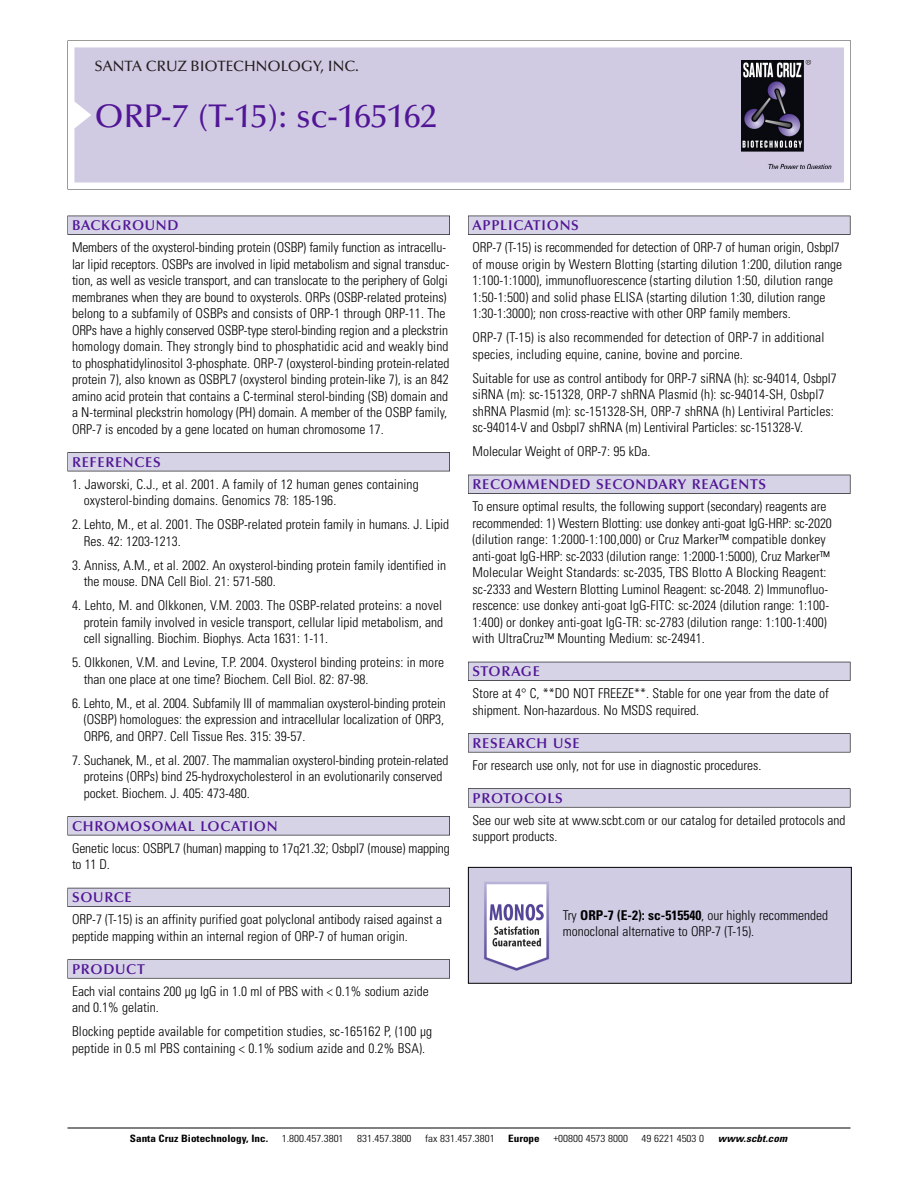
<style>
.page{position:relative;width:918px;height:1188px;background:#fff}
.page>*{position:absolute;margin:0;border:0;box-sizing:border-box;transform-origin:0 0}
.t1{font:500 33px "Optima";color:#511695}
.t2{font:500 15px "Optima";color:#231f20}
.t3{font:600 14.25px "Optima";letter-spacing:.05em;color:#511695}
.t4{font:300 condensed 13.5px/16.5px "Univers";color:#000}
.t5{font:300 condensed 10.2px "Univers";color:#000;scale:1.1 1}
.t6{font:700 condensed 10.2px "Univers";color:#000;scale:1.1 1}
.t7{font:italic 700 condensed 10.2px "Univers";letter-spacing:.005em;color:#000;scale:1.1 1}
.s1{font-weight:700}
</style>
<div class="page">
<svg style="left:68px;top:40px;width:783px;height:149px"></svg>
<div style="left:74px;top:47px;width:770px;height:135px;background:#d1cae3"></div>
<img style="left:741px;top:60px;width:90px;height:108px">
<div style="left:68px;top:216px;width:382px;height:19px;background:#525155"></div>
<div style="left:68px;top:216px;width:381px;height:18px;background:#d7d3e7"></div>
<div style="left:68px;top:452px;width:382px;height:19px;background:#525155"></div>
<div style="left:68px;top:453px;width:381px;height:18px;background:#d7d3e7"></div>
<div style="left:68px;top:816px;width:382px;height:19px;background:#545357"></div>
<div style="left:68px;top:817px;width:381px;height:18px;background:#d7d3e7"></div>
<div style="left:68px;top:888px;width:382px;height:19px;background:#54535a"></div>
<div style="left:68px;top:888px;width:381px;height:18px;background:#d7d3e7"></div>
<svg style="left:68px;top:959px;width:382px;height:20px"></svg>
<div style="left:68px;top:960px;width:381px;height:18px;background:#d7d3e7"></div>
<div style="left:468px;top:216px;width:382px;height:19px;background:#525155"></div>
<div style="left:468px;top:216px;width:382px;height:18px;background:#d7d3e7"></div>
<div style="left:468px;top:475px;width:382px;height:19px;background:#515055"></div>
<div style="left:468px;top:475px;width:382px;height:18px;background:#d7d3e7"></div>
<div style="left:468px;top:662px;width:382px;height:19px;background:#525158"></div>
<div style="left:468px;top:662px;width:382px;height:18px;background:#d7d3e7"></div>
<div style="left:468px;top:733px;width:382px;height:19px;background:#575759"></div>
<div style="left:468px;top:734px;width:382px;height:18px;background:#d7d3e7"></div>
<svg style="left:468px;top:788px;width:382px;height:20px"></svg>
<div style="left:468px;top:789px;width:382px;height:18px;background:#d7d3e7"></div>
<hr style="left:68px;top:1128px;width:782px;height:1px;background:#000">
<img style="left:470px;top:869px;width:380px;height:113px">
<div style="left:468px;top:867px;width:384px;height:117px;border:1px solid #000"></div>
<p class="t2" style="left:94px;top:61px;width:266px">SANTA CRUZ BIOTECHNOLOGY, INC.</p>
<h1 class="t1" style="left:94px;top:103px;width:344px">ORP-7 (T-15): sc-165162</h1>
<p class="t3" style="left:72px;top:219px;width:108px">BACKGROUND</p>
<p class="t4" style="left:72px;top:240px;width:379px">Members of the oxysterol-binding protein (OSBP) family function as intracellu&shy;lar lipid receptors. OSBPs are involved in lipid metabolism and signal transduc&shy;tion, as well as vesicle transport, and can translocate to the periphery of Golgi membranes when they are bound to oxysterols. ORPs (OSBP-related proteins) belong to a subfamily of OSBPs and consists of ORP-1 through ORP-11. The ORPs have a highly conserved OSBP-type sterol-binding region and a pleckstrin homology domain. They strongly bind to phosphatidic acid and weakly bind to phosphatidylinositol 3-phosphate. ORP-7 (oxysterol-binding protein-related protein 7), also known as OSBPL7 (oxysterol binding protein-like 7), is an 842 amino acid protein that contains a C-terminal sterol-binding (SB) domain and a N-terminal pleckstrin homology (PH) domain. A member of the OSBP family, ORP-7 is encoded by a gene located on human chromosome 17.</p>
<p class="t3" style="left:72px;top:456px;width:90px">REFERENCES</p>
<p class="t4" style="left:84px;top:477px;width:337px;text-indent:-12px">1. Jaworski, C.J., et al. 2001. A family of 12 human genes containing oxysterol-binding domains. Genomics 78: 185-196.</p>
<p class="t4" style="left:84px;top:517px;width:367px;text-indent:-12px">2. Lehto, M., et al. 2001. The OSBP-related protein family in humans. J. Lipid<br>Res. 42: 1203-1213.</p>
<p class="t4" style="left:84px;top:558px;width:364px;text-indent:-12px">3. Anniss, A.M., et al. 2002. An oxysterol-binding protein family identified in the mouse. DNA Cell Biol. 21: 571-580.</p>
<p class="t4" style="left:84px;top:598px;width:361px;text-align:justify;text-indent:-12px">4. Lehto, M. and Olkkonen, V.M. 2003. The OSBP-related proteins: a novel protein family involved in vesicle transport, cellular lipid metabolism, and cell signalling. Biochim. Biophys. Acta 1631: 1-11.</p>
<p class="t4" style="left:84px;top:655px;width:362px;text-indent:-12px">5. Olkkonen, V.M. and Levine, T.P. 2004. Oxysterol binding proteins: in more than one place at one time? Biochem. Cell Biol. 82: 87-98.</p>
<p class="t4" style="left:84px;top:696px;width:364px;text-indent:-12px">6. Lehto, M., et al. 2004. Subfamily III of mammalian oxysterol-binding protein (OSBP) homologues: the expression and intracellular localization of ORP3,<br>ORP6, and ORP7. Cell Tissue Res. 315: 39-57.</p>
<p class="t4" style="left:84px;top:753px;width:366px;text-indent:-12px">7. Suchanek, M., et al. 2007. The mammalian oxysterol-binding protein-related proteins (ORPs) bind 25-hydroxycholesterol in an evolutionarily conserved pocket. Biochem. J. 405: 473-480.</p>
<p class="t3" style="left:72px;top:820px;width:207px">CHROMOSOMAL LOCATION</p>
<p class="t4" style="left:72px;top:841px;width:379px">Genetic locus: OSBPL7 (human) mapping to 17q21.32; Osbpl7 (mouse) mapping to 11 D.</p>
<p class="t3" style="left:72px;top:892px;width:61px">SOURCE</p>
<p class="t4" style="left:72px;top:912px;width:372px">ORP-7 (T-15) is an affinity purified goat polyclonal antibody raised against a peptide mapping within an internal region of ORP-7 of human origin.</p>
<p class="t3" style="left:72px;top:963px;width:74px">PRODUCT</p>
<p class="t4" style="left:72px;top:984px;width:358px">Each vial contains 200 µg IgG in 1.0 ml of PBS with &lt; 0.1% sodium azide and 0.1% gelatin.</p>
<p class="t4" style="left:72px;top:1024px;width:362px">Blocking peptide available for competition studies, sc-165162 P, (100 µg peptide in 0.5 ml PBS containing &lt; 0.1% sodium azide and 0.2% BSA).</p>
<p class="t3" style="left:473px;top:219px;width:108px">APPLICATIONS</p>
<p class="t4" style="left:473px;top:240px;width:371px">ORP-7 (T-15) is recommended for detection of ORP-7 of human origin, Osbpl7 of mouse origin by Western Blotting (starting dilution 1:200, dilution range 1:100-1:1000), immunofluorescence (starting dilution 1:50, dilution range 1:50-1:500) and solid phase ELISA (starting dilution 1:30, dilution range 1:30-1:3000); non cross-reactive with other ORP family members.</p>
<p class="t4" style="left:473px;top:330px;width:353px">ORP-7 (T-15) is also recommended for detection of ORP-7 in additional species, including equine, canine, bovine and porcine.</p>
<p class="t4" style="left:473px;top:371px;width:366px">Suitable for use as control antibody for ORP-7 siRNA (h): sc-94014, Osbpl7 siRNA (m): sc-151328, ORP-7 shRNA Plasmid (h): sc-94014-SH, Osbpl7 shRNA Plasmid (m): sc-151328-SH, ORP-7 shRNA (h) Lentiviral Particles: sc-94014-V and Osbpl7 shRNA (m) Lentiviral Particles: sc-151328-V.</p>
<p class="t4" style="left:473px;top:444px;width:180px">Molecular Weight of ORP-7: 95 kDa.</p>
<p class="t3" style="left:473px;top:479px;width:295px">RECOMMENDED SECONDARY REAGENTS</p>
<p class="t4" style="left:473px;top:499px;width:361px">To ensure optimal results, the following support (secondary) reagents are recommended: 1) Western Blotting: use donkey anti-goat IgG-HRP: sc-2020 (dilution range: 1:2000-1:100,000) or Cruz Marker™ compatible donkey anti-goat IgG-HRP: sc-2033 (dilution range: 1:2000-1:5000), Cruz Marker™ Molecular Weight Standards: sc-2035, TBS Blotto A Blocking Reagent: sc-2333 and Western Blotting Luminol Reagent: sc-2048. 2) Immunofluo&shy;rescence: use donkey anti-goat IgG-FITC: sc-2024 (dilution range: 1:100- 1:400) or donkey anti-goat IgG-TR: sc-2783 (dilution range: 1:100-1:400) with UltraCruz™ Mounting Medium: sc-24941.</p>
<p class="t3" style="left:473px;top:666px;width:69px">STORAGE</p>
<p class="t4" style="left:473px;top:686px;width:358px">Store at 4° C, **DO NOT FREEZE**. Stable for one year from the date of shipment. Non-hazardous. No MSDS required.</p>
<p class="t3" style="left:473px;top:737px;width:109px">RESEARCH USE</p>
<p class="t4" style="left:473px;top:758px;width:290px">For research use only, not for use in diagnostic procedures.</p>
<p class="t3" style="left:473px;top:792px;width:92px">PROTOCOLS</p>
<p class="t4" style="left:473px;top:813px;width:375px">See our web site at www.scbt.com or our catalog for detailed protocols and support products.</p>
<p class="t4" style="left:563px;top:908px;width:267px">Try <span class="s1">ORP-7 (E-2): sc-515540</span>, our highly recommended monoclonal alternative to ORP-7 (T-15).</p>
<p class="t6" style="left:130px;top:1135px;width:127px">Santa Cruz Biotechnology, Inc.</p>
<p class="t5" style="left:282px;top:1135px;width:58px">1.800.457.3801</p>
<p class="t5" style="left:357px;top:1135px;width:51px">831.457.3800</p>
<p class="t5" style="left:425px;top:1135px;width:65px">fax 831.457.3801</p>
<p class="t6" style="left:508px;top:1135px;width:30px">Europe</p>
<p class="t5" style="left:553px;top:1135px;width:69px">+00800 4573 8000</p>
<p class="t5" style="left:642px;top:1135px;width:58px">49 6221 4503 0</p>
<p class="t7" style="left:718px;top:1135px;width:64px">www.scbt.com</p>
</div>
